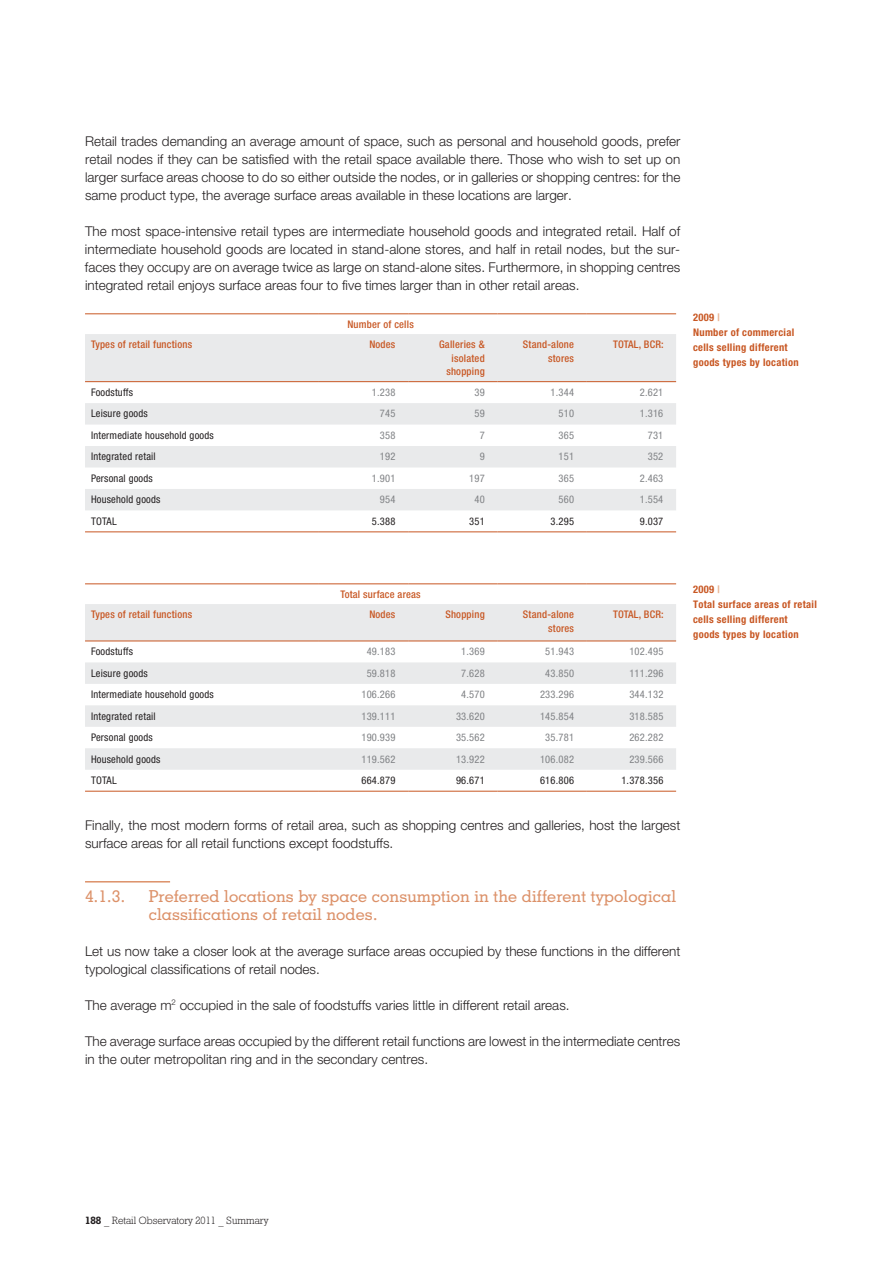
<style>
.page{position:relative;width:893px;height:1263px;background:#fff}
.page>*{position:absolute;margin:0;border:0;box-sizing:border-box;transform-origin:0 0}
.t1{font:500 16.5px/18px "Geometric Slab 703 BT";letter-spacing:.01em;color:#dc9169}
.t2{font:300 13.5px/18px "Helvetica Neue CE";color:#231f20}
.t3{font:condensed 10.5px "Helvetica Neue";letter-spacing:.02em;color:#231f20}
.t4{font:condensed 10.5px "Helvetica Neue";letter-spacing:.02em;color:#808285}
.t5{font:500 condensed 10.5px/13.5px "Helvetica Neue";letter-spacing:.02em;color:#c85723;text-align:right}
.t6{font:700 condensed 10.5px/15px "Helvetica Neue";letter-spacing:.03em;color:#c85723}
.t7{font:10.5px "Geometric Slab 712 BT Light A";color:#231f20}
.s1{color:#e8b393}
.s2{font-family:"Geometric Slab 712 BT Bold A"}
</style>
<div class="page">
<hr style="left:85px;top:881px;width:85px;height:1px;background:#dc9169">
<svg style="left:85px;top:334px;width:591px;height:176px;fill:#e9eaeb"></svg>
<hr style="left:85px;top:314px;width:234px;height:1px;background:#c85723">
<hr style="left:319px;top:314px;width:89px;height:1px;background:#c85723">
<hr style="left:408px;top:314px;width:89px;height:1px;background:#c85723">
<hr style="left:497px;top:314px;width:90px;height:1px;background:#c85723">
<hr style="left:587px;top:314px;width:89px;height:1px;background:#c85723">
<hr style="left:85px;top:381px;width:234px;height:1px;background:#c85723">
<hr style="left:319px;top:381px;width:89px;height:1px;background:#c85723">
<hr style="left:408px;top:381px;width:89px;height:1px;background:#c85723">
<hr style="left:497px;top:381px;width:90px;height:1px;background:#c85723">
<hr style="left:587px;top:381px;width:89px;height:1px;background:#c85723">
<hr style="left:85px;top:532px;width:234px;height:1px;background:#c85723">
<hr style="left:319px;top:532px;width:89px;height:1px;background:#c85723">
<hr style="left:408px;top:532px;width:89px;height:1px;background:#c85723">
<hr style="left:497px;top:532px;width:90px;height:1px;background:#c85723">
<hr style="left:587px;top:532px;width:89px;height:1px;background:#c85723">
<svg style="left:85px;top:604px;width:591px;height:166px;fill:#e9eaeb"></svg>
<hr style="left:85px;top:584px;width:234px;height:1px;background:#c85723">
<hr style="left:319px;top:584px;width:89px;height:1px;background:#c85723">
<hr style="left:408px;top:584px;width:89px;height:1px;background:#c85723">
<hr style="left:497px;top:584px;width:90px;height:1px;background:#c85723">
<hr style="left:587px;top:584px;width:89px;height:1px;background:#c85723">
<hr style="left:85px;top:641px;width:234px;height:1px;background:#c85723">
<hr style="left:319px;top:641px;width:89px;height:1px;background:#c85723">
<hr style="left:408px;top:641px;width:89px;height:1px;background:#c85723">
<hr style="left:497px;top:641px;width:90px;height:1px;background:#c85723">
<hr style="left:587px;top:641px;width:89px;height:1px;background:#c85723">
<hr style="left:85px;top:791px;width:234px;height:1px;background:#c85723">
<hr style="left:319px;top:791px;width:89px;height:1px;background:#c85723">
<hr style="left:408px;top:791px;width:89px;height:1px;background:#c85723">
<hr style="left:497px;top:791px;width:90px;height:1px;background:#c85723">
<hr style="left:587px;top:791px;width:89px;height:1px;background:#c85723">
<p class="t2" style="left:85px;top:132px;width:597px;text-align:justify">Retail trades demanding an average amount of space, such as personal and household goods, prefer retail nodes if they can be satisfied with the retail space available there. Those who wish to set up on larger surface areas choose to do so either outside the nodes, or in galleries or shopping centres: for the same product type, the average surface areas available in these locations are larger.</p>
<p class="t2" style="left:85px;top:222px;width:597px;text-align:justify">The most space-intensive retail types are intermediate household goods and integrated retail. Half of intermediate household goods are located in stand-alone stores, and half in retail nodes, but the sur&shy;faces they occupy are on average twice as large on stand-alone sites. Furthermore, in shopping centres integrated retail enjoys surface areas four to five times larger than in other retail areas.</p>
<p class="t5" style="left:347px;top:317px;width:68px">Number of cells</p>
<p class="t5" style="left:91px;top:338px;width:103px">Types of retail functions</p>
<p class="t5" style="left:369px;top:338px;width:28px">Nodes</p>
<p class="t5" style="left:439px;top:338px;width:47px">Galleries &amp; isolated shopping</p>
<p class="t5" style="left:523px;top:338px;width:53px">Stand-alone stores</p>
<p class="t5" style="left:613px;top:338px;width:52px">TOTAL, BCR:</p>
<p class="t3" style="left:91px;top:386px;width:44px">Foodstuffs</p>
<p class="t4" style="left:372px;top:386px;width:25px">1.238</p>
<p class="t4" style="left:474px;top:386px;width:12px">39</p>
<p class="t4" style="left:550px;top:386px;width:25px">1.344</p>
<p class="t4" style="left:640px;top:386px;width:25px">2.621</p>
<p class="t3" style="left:91px;top:408px;width:58px">Leisure goods</p>
<p class="t4" style="left:380px;top:408px;width:17px">745</p>
<p class="t4" style="left:474px;top:408px;width:12px">59</p>
<p class="t4" style="left:558px;top:408px;width:17px">510</p>
<p class="t4" style="left:640px;top:408px;width:25px">1.316</p>
<p class="t3" style="left:91px;top:429px;width:124px">Intermediate household goods</p>
<p class="t4" style="left:380px;top:429px;width:17px">358</p>
<p class="t4" style="left:480px;top:429px;width:7px">7</p>
<p class="t4" style="left:558px;top:429px;width:17px">365</p>
<p class="t4" style="left:648px;top:429px;width:17px">731</p>
<p class="t3" style="left:91px;top:450px;width:66px">Integrated retail</p>
<p class="t4" style="left:380px;top:450px;width:17px">192</p>
<p class="t4" style="left:480px;top:450px;width:7px">9</p>
<p class="t4" style="left:558px;top:450px;width:17px">151</p>
<p class="t4" style="left:648px;top:450px;width:17px">352</p>
<p class="t3" style="left:91px;top:472px;width:63px">Personal goods</p>
<p class="t4" style="left:372px;top:472px;width:25px">1.901</p>
<p class="t4" style="left:469px;top:472px;width:17px">197</p>
<p class="t4" style="left:558px;top:472px;width:17px">365</p>
<p class="t4" style="left:640px;top:472px;width:25px">2.463</p>
<p class="t3" style="left:91px;top:493px;width:71px">Household goods</p>
<p class="t4" style="left:380px;top:493px;width:17px">954</p>
<p class="t4" style="left:474px;top:493px;width:12px">40</p>
<p class="t4" style="left:558px;top:493px;width:17px">560</p>
<p class="t4" style="left:640px;top:493px;width:25px">1.554</p>
<p class="t3" style="left:91px;top:515px;width:27px">TOTAL</p>
<p class="t3" style="left:372px;top:515px;width:25px">5.388</p>
<p class="t3" style="left:469px;top:515px;width:17px">351</p>
<p class="t3" style="left:550px;top:515px;width:25px">3.295</p>
<p class="t3" style="left:640px;top:515px;width:25px">9.037</p>
<p class="t6" style="left:693px;top:310px;width:107px">2009 <span class="s1">|<br></span>Number of commercial cells selling different goods types by location</p>
<p class="t5" style="left:340px;top:587px;width:82px">Total surface areas</p>
<p class="t5" style="left:91px;top:608px;width:103px">Types of retail functions</p>
<p class="t5" style="left:369px;top:608px;width:28px">Nodes</p>
<p class="t5" style="left:445px;top:608px;width:41px">Shopping</p>
<p class="t5" style="left:523px;top:608px;width:53px">Stand-alone stores</p>
<p class="t5" style="left:613px;top:608px;width:52px">TOTAL, BCR:</p>
<p class="t3" style="left:91px;top:645px;width:44px">Foodstuffs</p>
<p class="t4" style="left:367px;top:645px;width:30px">49.183</p>
<p class="t4" style="left:461px;top:645px;width:25px">1.369</p>
<p class="t4" style="left:545px;top:645px;width:30px">51.943</p>
<p class="t4" style="left:629px;top:645px;width:36px">102.495</p>
<p class="t3" style="left:91px;top:667px;width:58px">Leisure goods</p>
<p class="t4" style="left:367px;top:667px;width:30px">59.818</p>
<p class="t4" style="left:461px;top:667px;width:25px">7.628</p>
<p class="t4" style="left:545px;top:667px;width:30px">43.850</p>
<p class="t4" style="left:629px;top:667px;width:36px">111.296</p>
<p class="t3" style="left:91px;top:688px;width:124px">Intermediate household goods</p>
<p class="t4" style="left:361px;top:688px;width:36px">106.266</p>
<p class="t4" style="left:461px;top:688px;width:25px">4.570</p>
<p class="t4" style="left:540px;top:688px;width:36px">233.296</p>
<p class="t4" style="left:629px;top:688px;width:36px">344.132</p>
<p class="t3" style="left:91px;top:710px;width:66px">Integrated retail</p>
<p class="t4" style="left:361px;top:710px;width:36px">139.111</p>
<p class="t4" style="left:456px;top:710px;width:30px">33.620</p>
<p class="t4" style="left:540px;top:710px;width:36px">145.854</p>
<p class="t4" style="left:629px;top:710px;width:36px">318.585</p>
<p class="t3" style="left:91px;top:731px;width:63px">Personal goods</p>
<p class="t4" style="left:361px;top:731px;width:36px">190.939</p>
<p class="t4" style="left:456px;top:731px;width:30px">35.562</p>
<p class="t4" style="left:545px;top:731px;width:30px">35.781</p>
<p class="t4" style="left:629px;top:731px;width:36px">262.282</p>
<p class="t3" style="left:91px;top:753px;width:71px">Household goods</p>
<p class="t4" style="left:361px;top:753px;width:36px">119.562</p>
<p class="t4" style="left:456px;top:753px;width:30px">13.922</p>
<p class="t4" style="left:540px;top:753px;width:36px">106.082</p>
<p class="t4" style="left:629px;top:753px;width:36px">239.566</p>
<p class="t3" style="left:91px;top:774px;width:27px">TOTAL</p>
<p class="t3" style="left:361px;top:774px;width:36px">664.879</p>
<p class="t3" style="left:456px;top:774px;width:30px">96.671</p>
<p class="t3" style="left:540px;top:774px;width:36px">616.806</p>
<p class="t3" style="left:621px;top:774px;width:43px">1.378.356</p>
<p class="t2" style="left:85px;top:816px;width:597px">Finally, the most modern forms of retail area, such as shopping centres and galleries, host the largest surface areas for all retail functions except foodstuffs.</p>
<p class="t1" style="left:85px;top:887px;width:42px">4.1.3.</p>
<p class="t1" style="left:149px;top:887px;width:529px">Preferred locations by space consumption in the different typological classifications of retail nodes.</p>
<p class="t2" style="left:85px;top:942px;width:597px">Let us now take a closer look at the average surface areas occupied by these functions in the different typological classifications of retail nodes.</p>
<p class="t2" style="left:85px;top:996px;width:486px">The average m<sup>2</sup> occupied in the sale of foodstuffs varies little in different retail areas.</p>
<p class="t2" style="left:85px;top:1032px;width:597px">The average surface areas occupied by the different retail functions are lowest in the intermediate centres in the outer metropolitan ring and in the secondary centres.</p>
<p class="t6" style="left:693px;top:581px;width:125px">2009 <span class="s1">|<br></span>Total surface areas of retail cells selling different<br>goods types by location</p>
<p class="t7" style="left:85px;top:1214px;width:185px"><span class="s2">188</span> _ Retail Observatory 2011 _ Summary</p>
</div>
